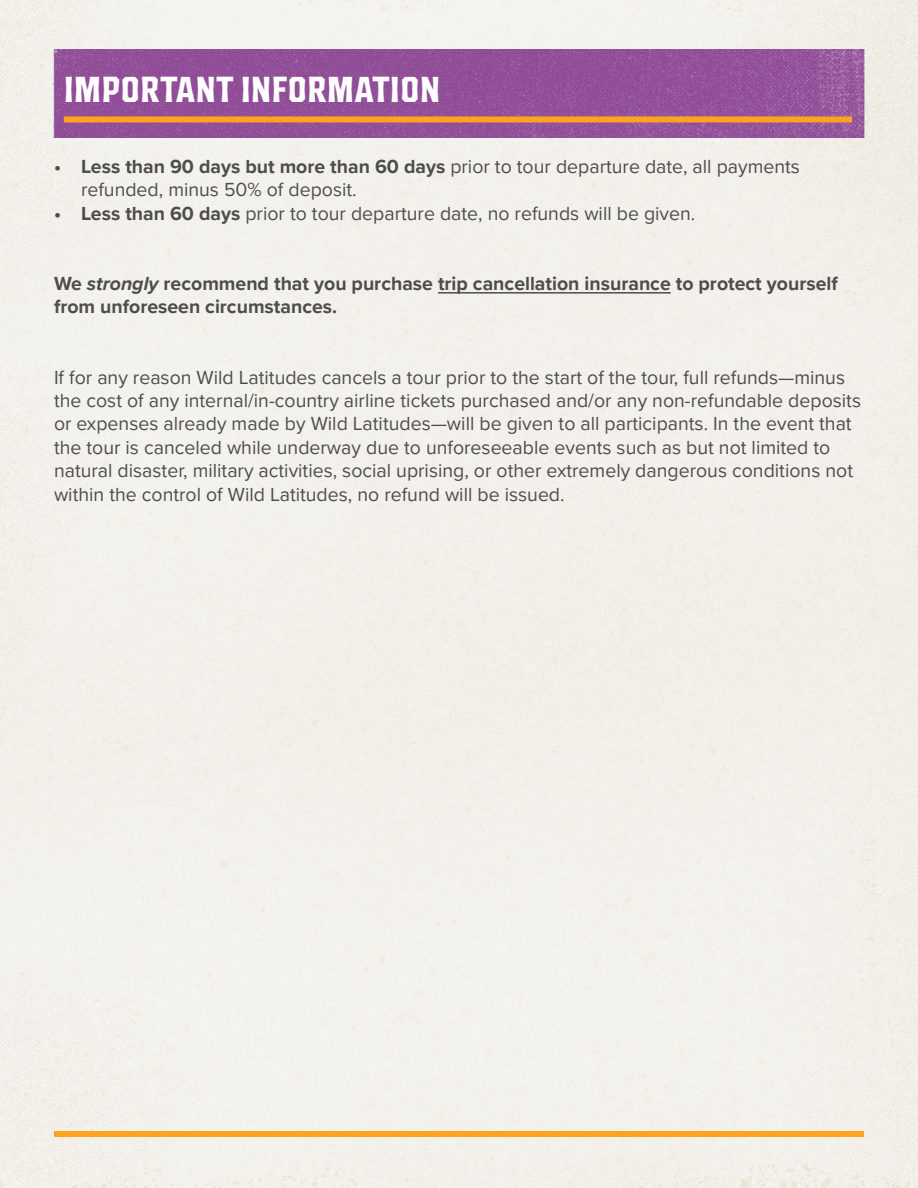
<style>
.page{position:relative;width:918px;height:1188px;background:#f2f1ec}
.page>*{position:absolute;margin:0;border:0;box-sizing:border-box;transform-origin:0 0}
.t1{font:700 36px "King Wood";color:#fff}
.t2{font:19.5px/23.4px "Proxima Nova";color:#4d4d4d}
.t3{font:700 19.5px/23.4px "Proxima Nova";color:#4d4d4d}
.s1{font-weight:700}
.s2{font-style:italic}
</style>
<div class="page">
<img style="left:51px;top:50px;width:816px;height:87px">
<div style="left:64px;top:116px;width:788px;height:6px;background:#fca322"></div>
<div style="left:54px;top:1131px;width:810px;height:6px;background:#fca322"></div>
<hr style="left:438px;top:292px;width:233px;height:2px;background:#4d4d4d">
<h1 class="t1" style="left:64px;top:67px;width:378px">IMPORTANT INFORMATION</h1>
<p class="t2" style="left:81px;top:154px;width:720px;text-indent:-27px"><span class="s1">• Less than 90 days but more than 60 days</span> prior to tour departure date, all payments refunded, minus 50% of deposit.</p>
<p class="t2" style="left:54px;top:201px;width:643px"><span class="s1">• Less than 60 days</span> prior to tour departure date, no refunds will be given.</p>
<p class="t3" style="left:54px;top:271px;width:786px">We <span class="s2">strongly</span> recommend that you purchase trip cancellation insurance to protect yourself from unforeseen circumstances.</p>
<p class="t2" style="left:54px;top:365px;width:809px">If for any reason Wild Latitudes cancels a tour prior to the start of the tour, full refunds—minus the cost of any internal/in-country airline tickets purchased and/or any non-refundable deposits or expenses already made by Wild Latitudes—will be given to all participants. In the event that the tour is canceled while underway due to unforeseeable events such as but not limited to natural disaster, military activities, social uprising, or other extremely dangerous conditions not within the control of Wild Latitudes, no refund will be issued.</p>
</div>
